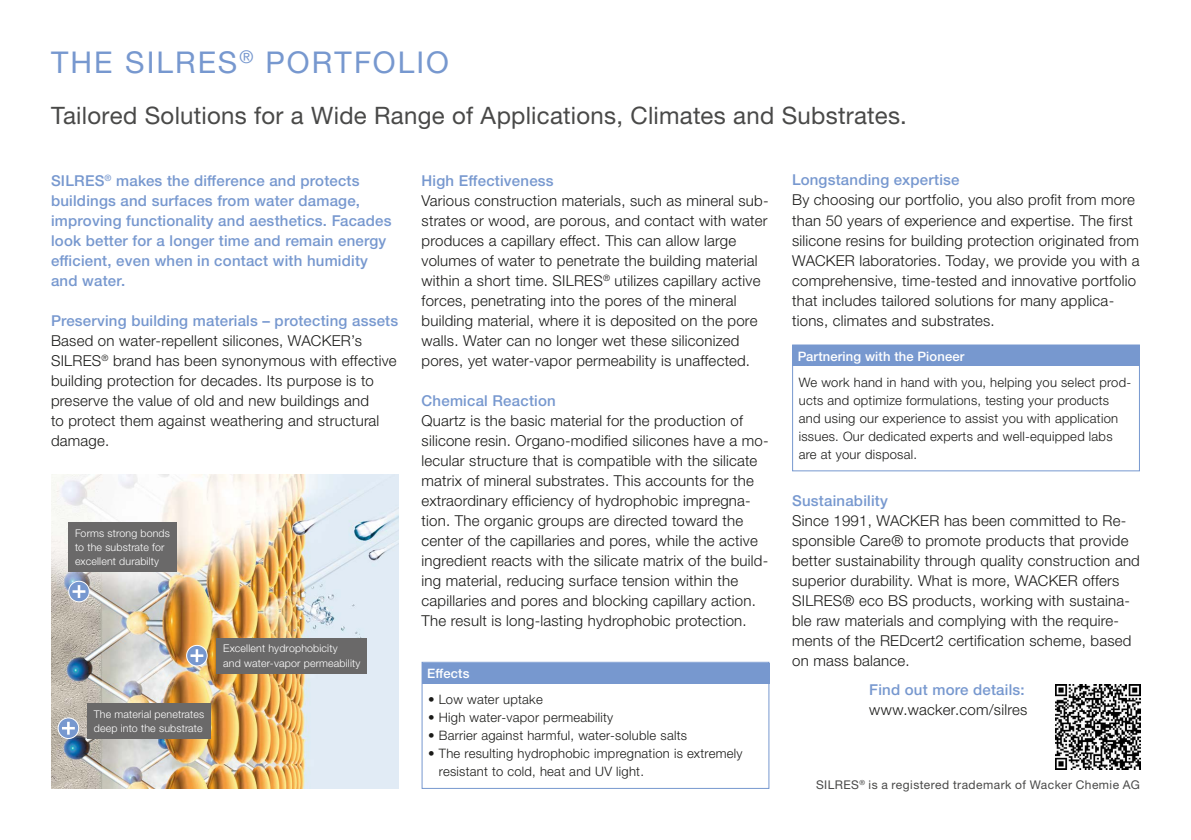
<style>
.page{position:relative;width:1191px;height:840px;background:#fff}
.page>*{position:absolute;margin:0;border:0;box-sizing:border-box;transform-origin:0 0}
.t1{font:30px "Helvetica Panfor Wacker";letter-spacing:.07em;color:#7798cf}
.t2{font:24px "Helvetica Panfor Wacker";letter-spacing:.01em;color:#494948}
.t3{font:300 15px/20px "Helvetica Panfor Wacker";letter-spacing:.015em;color:#1a1a18}
.t4{font:500 15px/20px "Helvetica Panfor Wacker";letter-spacing:.015em;color:#7798cf}
.t5{font:300 13px/18px "Helvetica Panfor Wacker";letter-spacing:.02em;color:#1a1a18}
.t6{font:500 13px "Helvetica Panfor Wacker";letter-spacing:.01em;color:#fff}
.t7{font:12px "Helvetica Panfor Wacker";letter-spacing:.035em;color:#494948}
.t8{font:300 10.6px/14.2px "Helvetica Panfor Wacker";letter-spacing:.015em;color:#fff}
</style>
<div class="page">
<img style="left:51px;top:474px;width:348px;height:314px">
<svg style="left:69px;top:581px;width:20px;height:20px"></svg>
<div style="left:68px;top:580px;width:22px;height:21px;border:1px solid #fff;border-radius:50%"></div>
<svg style="left:73px;top:584px;width:12px;height:13px"></svg>
<svg style="left:187px;top:645px;width:20px;height:20px"></svg>
<div style="left:186px;top:644px;width:21px;height:22px;border:1px solid #fff;border-radius:50%"></div>
<svg style="left:190px;top:649px;width:13px;height:12px"></svg>
<div style="left:217px;top:637px;width:150px;height:36px;background:#6a6969"></div>
<div style="left:87px;top:703px;width:124px;height:35px;background:#6a6969"></div>
<svg style="left:58px;top:717px;width:21px;height:21px"></svg>
<div style="left:58px;top:717px;width:21px;height:21px;border:1px solid #fff;border-radius:50%"></div>
<svg style="left:62px;top:721px;width:13px;height:13px"></svg>
<div style="left:68px;top:522px;width:109px;height:49px;background:#6a6969"></div>
<div style="left:421px;top:662px;width:348px;height:21px;background:#7798cf"></div>
<div style="left:792px;top:344px;width:348px;height:127px;border:1px solid #7798cf"></div>
<div style="left:792px;top:345px;width:348px;height:21px;background:#7798cf"></div>
<img style="left:1055px;top:684px;width:85px;height:84px">
<h1 class="t1" style="left:51px;top:43px;width:399px">THE SILRES<sup>®</sup> PORTFOLIO</h1>
<h2 class="t2" style="left:51px;top:100px;width:857px">Tailored Solutions for a Wide Range of Applications, Climates and Substrates.</h2>
<p class="t4" style="left:51px;top:170px;width:342px">SILRES<sup>®</sup> makes the difference and protects buildings and surfaces from water damage, improving functionality and aesthetics. Facades look better for a longer time and remain energy efficient, even when in contact with humidity and water.</p>
<p class="t4" style="left:51px;top:310px;width:349px">Preserving building materials – protecting assets</p>
<p class="t3" style="left:51px;top:330px;width:347px">Based on water-repellent silicones, WACKER’s SILRES<sup>®</sup> brand has been synonymous with effective building protection for decades. Its purpose is to preserve the value of old and new buildings and<br>to protect them against weathering and structural damage.</p>
<p class="t8" style="left:75px;top:525px;width:96px">Forms strong bonds to the substrate for excellent durabilty</p>
<p class="t8" style="left:94px;top:706px;width:112px">The material penetrates deep into the substrate</p>
<p class="t8" style="left:223px;top:641px;width:139px">Excellent hydrophobicity<br>and water-vapor permeability</p>
<p class="t4" style="left:421px;top:170px;width:134px">High Effectiveness</p>
<p class="t3" style="left:421px;top:190px;width:348px">Various construction materials, such as mineral sub&shy;strates or wood, are porous, and contact with water produces a capillary effect. This can allow large volumes of water to penetrate the building material within a short time. SILRES<sup>®</sup> utilizes capillary active forces, penetrating into the pores of the mineral building material, where it is deposited on the pore walls. Water can no longer wet these siliconized pores, yet water-vapor permeability is unaffected.</p>
<p class="t4" style="left:421px;top:390px;width:136px">Chemical Reaction</p>
<p class="t3" style="left:421px;top:410px;width:349px">Quartz is the basic material for the production of silicone resin. Organo-modified silicones have a mo&shy;lecular structure that is compatible with the silicate matrix of mineral substrates. This accounts for the extraordinary efficiency of hydrophobic impregna&shy;tion. The organic groups are directed toward the center of the capillaries and pores, while the active ingredient reacts with the silicate matrix of the build&shy;ing material, reducing surface tension within the capillaries and pores and blocking capillary action.<br>The result is long-lasting hydrophobic protection.</p>
<p class="t6" style="left:427px;top:665px;width:44px">Effects</p>
<p class="t5" style="left:428px;top:690px;width:116px">• Low water uptake</p>
<p class="t5" style="left:428px;top:708px;width:187px">• High water-vapor permeability</p>
<p class="t5" style="left:428px;top:726px;width:260px">• Barrier against harmful, water-soluble salts</p>
<p class="t5" style="left:439px;top:744px;width:305px;text-indent:-11px">• The resulting hydrophobic impregnation is extremely resistant to cold, heat and UV light.</p>
<p class="t4" style="left:792px;top:170px;width:169px">Longstanding expertise</p>
<p class="t3" style="left:792px;top:190px;width:349px">By choosing our portfolio, you also profit from more than 50 years of experience and expertise. The first silicone resins for building protection originated from WACKER laboratories. Today, we provide you with a comprehensive, time-tested and innovative portfolio that includes tailored solutions for many applica&shy;tions, climates and substrates.</p>
<p class="t6" style="left:797px;top:348px;width:168px">Partnering with the Pioneer</p>
<p class="t5" style="left:798px;top:373px;width:334px">We work hand in hand with you, helping you select prod&shy;ucts and optimize formulations, testing your products and using our experience to assist you with application issues. Our dedicated experts and well-equipped labs are at your disposal.</p>
<p class="t4" style="left:792px;top:490px;width:97px">Sustainability</p>
<p class="t3" style="left:792px;top:510px;width:349px">Since 1991, WACKER has been committed to Re&shy;sponsible Care® to promote products that provide better sustainability through quality construction and superior durability. What is more, WACKER offers SILRES® eco BS products, working with sustaina&shy;ble raw materials and complying with the require&shy;ments of the REDcert2 certification scheme, based on mass balance.</p>
<p class="t4" style="left:869px;top:679px;width:157px">Find out more details:</p>
<p class="t3" style="left:869px;top:699px;width:160px">www.wacker.com/silres</p>
<p class="t7" style="left:816px;top:776px;width:325px">SILRES<sup>®</sup> is a registered trademark of Wacker Chemie AG</p>
</div>
